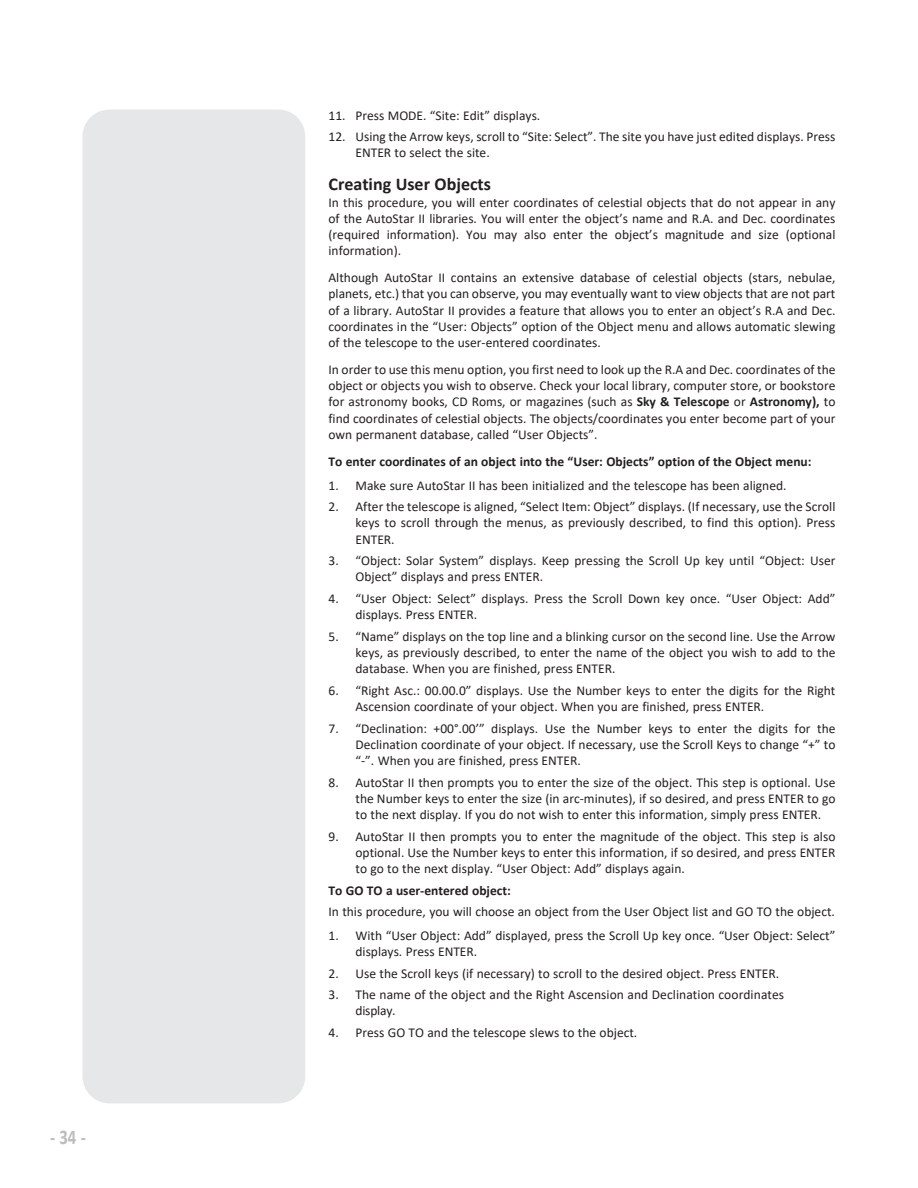
<style>
.page{position:relative;width:918px;height:1188px;background:#fff}
.page>*{position:absolute;margin:0;border:0;box-sizing:border-box;transform-origin:0 0}
.t1{font:700 21px "Calibri";color:#bcbdc0;scale:.8 1}
.e-head_12_bold{font:700 18px "Calibri";color:#231f20}
.e-bullette{font:13.5px/16.2px "Calibri";color:#231f20}
.e-normal_just{font:13.5px/16.2px "Calibri";color:#231f20;text-align:justify}
.e-normal_just-2{font:700 13.5px "Calibri";color:#231f20}
.e-bullette-2{font:700 13.5px "Calibri";color:#231f20}
.s1{font-weight:700}
</style>
<div class="page">
<div style="left:82px;top:109px;width:223px;height:994px;background:#e6e7e9;border-radius:27px"></div>
<p class="t1" style="left:50px;top:1122px;width:46px">- 34 -</p>
<p class="e-bullette" style="left:328px;top:107px;width:213px">11. Press MODE. “Site: Edit” displays.</p>
<p class="e-bullette" style="left:356px;top:128px;width:481px;text-indent:-27px">12. Using the Arrow keys, scroll to “Site: Select”. The site you have just edited displays. Press<br>ENTER to select the site.</p>
<p class="e-head_12_bold" style="left:328px;top:171px;width:164px">Creating User Objects</p>
<p class="e-normal_just" style="left:328px;top:194px;width:508px">In this procedure, you will enter coordinates of celestial objects that do not appear in any of the AutoStar II libraries. You will enter the object’s name and R.A. and Dec. coordinates (required information). You may also enter the object’s magnitude and size (optional information).</p>
<p class="e-normal_just" style="left:328px;top:269px;width:508px">Although AutoStar II contains an extensive database of celestial objects (stars, nebulae, planets, etc.) that you can observe, you may eventually want to view objects that are not part of a library. AutoStar II provides a feature that allows you to enter an object’s R.A and Dec. coordinates in the “User: Objects” option of the Object menu and allows automatic slewing of the telescope to the user-entered coordinates.</p>
<p class="e-normal_just" style="left:328px;top:361px;width:509px">In order to use this menu option, you first need to look up the R.A and Dec. coordinates of the object or objects you wish to observe. Check your local library, computer store, or bookstore for astronomy books, CD Roms, or magazines (such as <span class="s1">Sky &amp; Telescope</span> or <span class="s1">Astronomy),</span> to find coordinates of celestial objects. The objects/coordinates you enter become part of your own permanent database, called “User Objects”.</p>
<p class="e-normal_just-2" style="left:328px;top:452px;width:485px">To enter coordinates of an object into the “User: Objects” option of the Object menu:</p>
<p class="e-bullette" style="left:328px;top:477px;width:460px">1. Make sure AutoStar II has been initialized and the telescope has been aligned.</p>
<p class="e-bullette" style="left:356px;top:498px;width:481px;text-align:justify;text-indent:-27px">2. After the telescope is aligned, “Select Item: Object” displays. (If necessary, use the Scroll keys to scroll through the menus, as previously described, to find this option). Press ENTER.</p>
<p class="e-bullette" style="left:356px;top:552px;width:482px;text-indent:-27px">3. “Object: Solar System” displays. Keep pressing the Scroll Up key until “Object: User<br>Object” displays and press ENTER.</p>
<p class="e-bullette" style="left:356px;top:590px;width:481px;text-indent:-27px">4. “User Object: Select” displays. Press the Scroll Down key once. “User Object: Add” displays. Press ENTER.</p>
<p class="e-bullette" style="left:356px;top:628px;width:481px;text-align:justify;text-indent:-27px">5. “Name” displays on the top line and a blinking cursor on the second line. Use the Arrow keys, as previously described, to enter the name of the object you wish to add to the database. When you are finished, press ENTER.</p>
<p class="e-bullette" style="left:356px;top:682px;width:481px;text-indent:-27px">6. “Right Asc.: 00.00.0” displays. Use the Number keys to enter the digits for the Right<br>Ascension coordinate of your object. When you are finished, press ENTER.</p>
<p class="e-bullette" style="left:356px;top:720px;width:481px;text-align:justify;text-indent:-27px">7. “Declination: +00°.00’” displays. Use the Number keys to enter the digits for the Declination coordinate of your object. If necessary, use the Scroll Keys to change “+” to “-”. When you are finished, press ENTER.</p>
<p class="e-bullette" style="left:356px;top:774px;width:482px;text-align:justify;text-indent:-27px">8. AutoStar II then prompts you to enter the size of the object. This step is optional. Use the Number keys to enter the size (in arc-minutes), if so desired, and press ENTER to go to the next display. If you do not wish to enter this information, simply press ENTER.</p>
<p class="e-bullette" style="left:356px;top:828px;width:481px;text-align:justify;text-indent:-27px">9. AutoStar II then prompts you to enter the magnitude of the object. This step is also optional. Use the Number keys to enter this information, if so desired, and press ENTER to go to the next display. “User Object: Add” displays again.</p>
<p class="e-bullette-2" style="left:328px;top:880px;width:184px">To GO TO a user-entered object:</p>
<p class="e-normal_just" style="left:328px;top:903px;width:508px">In this procedure, you will choose an object from the User Object list and GO TO the object.</p>
<p class="e-bullette" style="left:356px;top:927px;width:481px;text-indent:-27px">1. With “User Object: Add” displayed, press the Scroll Up key once. “User Object: Select” displays. Press ENTER.</p>
<p class="e-bullette" style="left:328px;top:965px;width:452px">2. Use the Scroll keys (if necessary) to scroll to the desired object. Press ENTER.</p>
<p class="e-bullette" style="left:356px;top:986px;width:430px;text-indent:-27px">3. The name of the object and the Right Ascension and Declination coordinates display.</p>
<p class="e-bullette" style="left:328px;top:1024px;width:310px">4. Press GO TO and the telescope slews to the object.</p>
</div>
